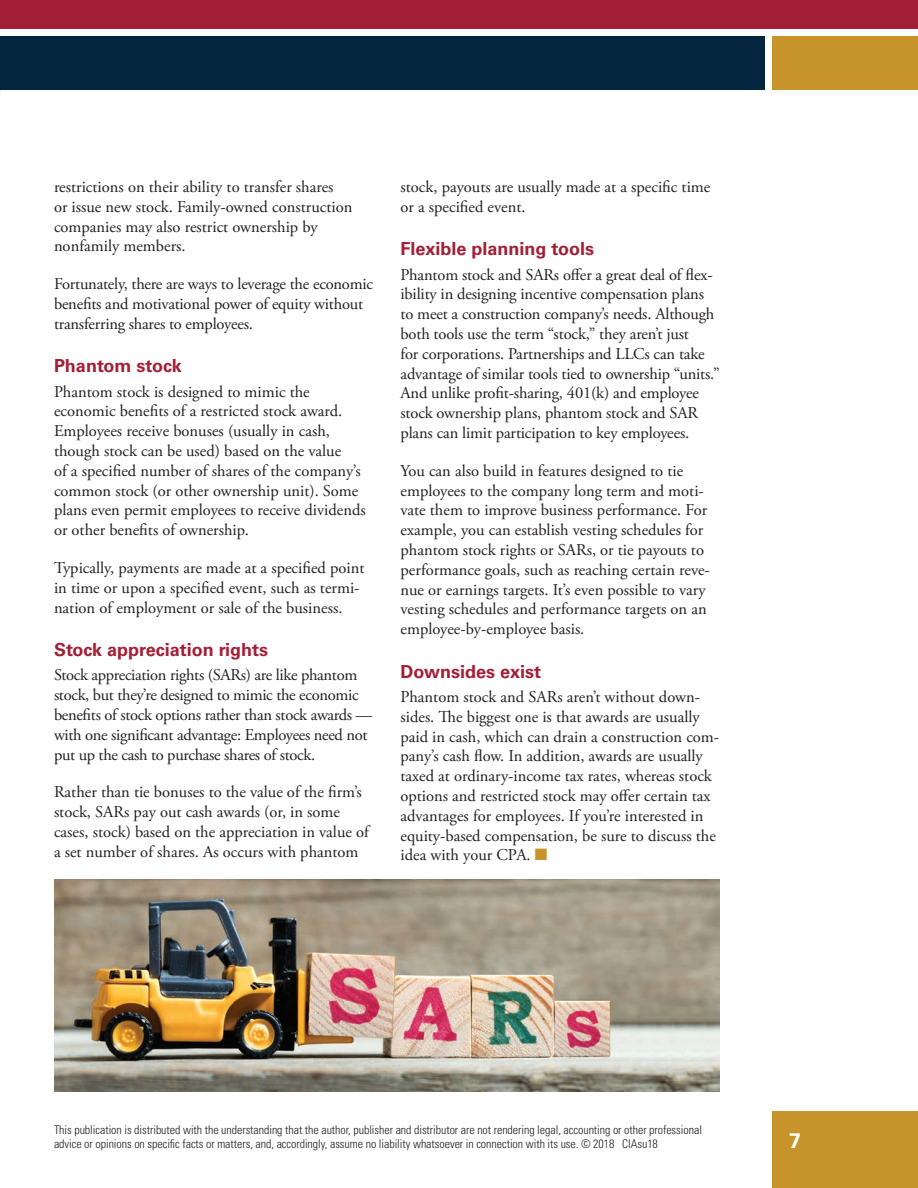
<style>
.page{position:relative;width:918px;height:1188px;background:#fff}
.page>*{position:absolute;margin:0;border:0;box-sizing:border-box;transform-origin:0 0}
.t1{font:700 21px "Univers LT Std";color:#fff}
.t2{font:700 18px "Univers LT Std";color:#a31f35}
.t3{font:16.5px/19.8px "Adobe Garamond Pro";color:#231f20}
.t4{font:16.5px/19.8px "Adobe Garamond Pro";letter-spacing:-.02em;color:#231f20}
.t5{font:300 condensed 12px/14.4px "Univers LT Std";letter-spacing:-.005em;color:#231f20}
.s1{color:#c7932b}
</style>
<div class="page">
<div style="left:772px;top:1112px;width:146px;height:76px;background:#c7932b"></div>
<div style="left:0;top:0;width:918px;height:28px;background:#a31f35"></div>
<div style="left:0;top:36px;width:765px;height:54px;background:#03253d"></div>
<div style="left:772px;top:36px;width:146px;height:54px;background:#c7932b"></div>
<img style="left:54px;top:879px;width:666px;height:213px">
<p class="t3" style="left:54px;top:177px;width:300px">restrictions on their ability to transfer shares<br>or issue new stock. Family-owned construction companies may also restrict ownership by nonfamily members.</p>
<p class="t3" style="left:54px;top:275px;width:321px">Fortunately, there are ways to leverage the economic benefits and motivational power of equity without transferring shares to employees.</p>
<p class="t2" style="left:54px;top:355px;width:129px">Phantom stock</p>
<p class="t3" style="left:54px;top:382px;width:313px">Phantom stock is designed to mimic the economic benefits of a restricted stock award.<br>Employees receive bonuses (usually in cash, though stock can be used) based on the value<br>of a specified number of shares of the company’s common stock (or other ownership unit). Some plans even permit employees to receive dividends or other benefits of ownership.</p>
<p class="t3" style="left:54px;top:558px;width:312px">Typically, payments are made at a specified point in time or upon a specified event, such as termi&shy;nation of employment or sale of the business.</p>
<p class="t2" style="left:54px;top:639px;width:216px">Stock appreciation rights</p>
<p class="t4" style="left:54px;top:666px;width:320px">Stock appreciation rights (SARs) are like phantom stock, but they’re designed to mimic the economic benefits of stock options rather than stock awards — with one significant advantage: Employees need not put up the cash to purchase shares of stock.</p>
<p class="t3" style="left:54px;top:783px;width:316px">Rather than tie bonuses to the value of the firm’s stock, SARs pay out cash awards (or, in some cases, stock) based on the appreciation in value of a set number of shares. As occurs with phantom</p>
<p class="t3" style="left:400px;top:177px;width:311px">stock, payouts are usually made at a specific time or a specified event.</p>
<p class="t2" style="left:400px;top:238px;width:195px">Flexible planning tools</p>
<p class="t3" style="left:400px;top:265px;width:321px">Phantom stock and SARs offer a great deal of flex&shy;ibility in designing incentive compensation plans to meet a construction company’s needs. Although both tools use the term “stock,” they aren’t just<br>for corporations. Partnerships and LLCs can take advantage of similar tools tied to ownership “units.” And unlike profit-sharing, 401(k) and employee stock ownership plans, phantom stock and SAR plans can limit participation to key employees.</p>
<p class="t3" style="left:400px;top:461px;width:311px">You can also build in features designed to tie employees to the company long term and moti&shy;vate them to improve business performance. For example, you can establish vesting schedules for phantom stock rights or SARs, or tie payouts to performance goals, such as reaching certain reve&shy;nue or earnings targets. It’s even possible to vary vesting schedules and performance targets on an employee-by-employee basis.</p>
<p class="t2" style="left:400px;top:661px;width:142px">Downsides exist</p>
<p class="t3" style="left:400px;top:687px;width:320px">Phantom stock and SARs aren’t without down&shy;sides. The biggest one is that awards are usually paid in cash, which can drain a construction com&shy;pany’s cash flow. In addition, awards are usually taxed at ordinary-income tax rates, whereas stock options and restricted stock may offer certain tax advantages for employees. If you’re interested in equity-based compensation, be sure to discuss the idea with your CPA. <span class="s1">■</span></p>
<p class="t5" style="left:54px;top:1122px;width:650px">This publication is distributed with the understanding that the author, publisher and distributor are not rendering legal, accounting or other professional advice or opinions on specific facts or matters, and, accordingly, assume no liability whatsoever in connection with its use. © 2018 CIAsu18</p>
<p class="t1" style="left:789px;top:1128px;width:13px">7</p>
</div>
